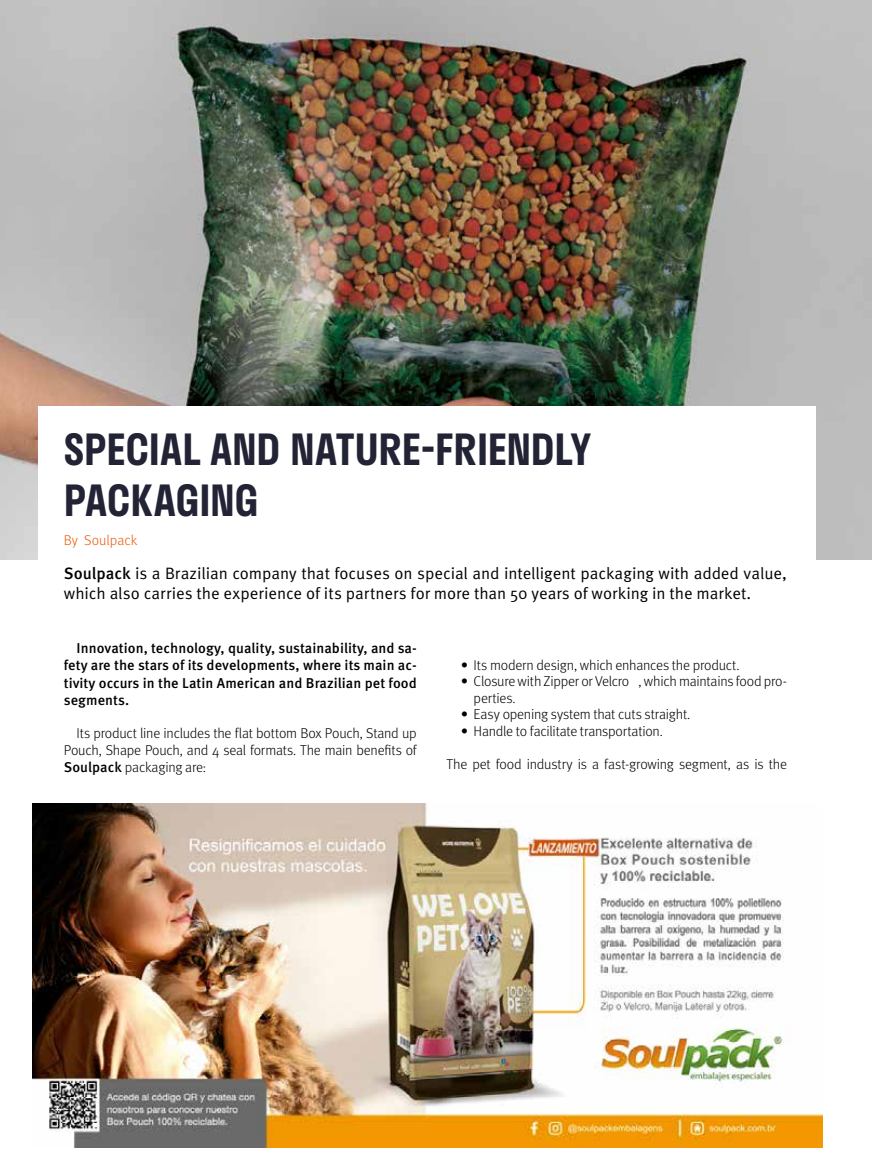
<style>
.page{position:relative;width:872px;height:1170px;background:#fff}
.page>*{position:absolute;margin:0;border:0;box-sizing:border-box;transform-origin:0 0}
.t1{font:600 42px/51px "Stratos";letter-spacing:-.005em;color:#222334}
.t2{font:16.5px/19.8px "Meta Pro Norm";letter-spacing:-.005em;color:#000}
.t3{font:300 14.25px/17px "Meta Pro";letter-spacing:-.015em;color:#000;text-align:justify}
.t4{font:500 14.25px/17.2px "Meta Pro";letter-spacing:.005em;color:#000;text-align:justify}
.t5{font:300 14.25px "Meta Pro";color:#ea5b0b}
.s1{font-family:"Meta Pro";font-weight:500}
.s2{font-weight:500}
.s3{font-family:"Meta Pro Norm";font-weight:400}
</style>
<div class="page">
<img style="left:32px;top:803px;width:790px;height:344px">
<img style="left:0;top:0;width:872px;height:559px">
<div style="left:38px;top:406px;width:778px;height:170px;background:#fff"></div>
<h1 class="t1" style="left:64px;top:423px;width:529px">SPECIAL AND NATURE-FRIENDLY<br>PACKAGING</h1>
<p class="t5" style="left:64px;top:530px;width:75px">By Soulpack</p>
<p class="t2" style="left:64px;top:562px;width:724px"><span class="s1">Soulpack</span> is a Brazilian company that focuses on special and intelligent packaging with added value, which also carries the experience of its partners for more than 50 years of working in the market.</p>
<p class="t4" style="left:64px;top:638px;width:354px;text-indent:13px">Innovation, technology, quality, sustainability, and sa&shy;fety are the stars of its developments, where its main ac&shy;tivity occurs in the Latin American and Brazilian pet food segments.</p>
<p class="t3" style="left:64px;top:723px;width:354px;text-indent:13px">Its product line includes the flat bottom Box Pouch, Stand up Pouch, Shape Pouch, and 4 seal formats. The main benefits of <span class="s2">Soulpack</span> packaging are:</p>
<p class="t3" style="left:461px;top:655px;width:280px"><span class="s3">•</span> Its modern design, which enhances the product.</p>
<p class="t3" style="left:473px;top:672px;width:315px;line-height:16.5px;text-indent:-13px"><span class="s3">•</span> Closure with Zipper or Velcro Ⓡ, which maintains food pro&shy;perties.</p>
<p class="t3" style="left:461px;top:705px;width:231px"><span class="s3">•</span> Easy opening system that cuts straight.</p>
<p class="t3" style="left:461px;top:721px;width:203px"><span class="s3">•</span> Handle to facilitate transportation.</p>
<p class="t3" style="left:446px;top:754px;width:342px">The pet food industry is a fast-growing segment, as is the</p>
</div>
